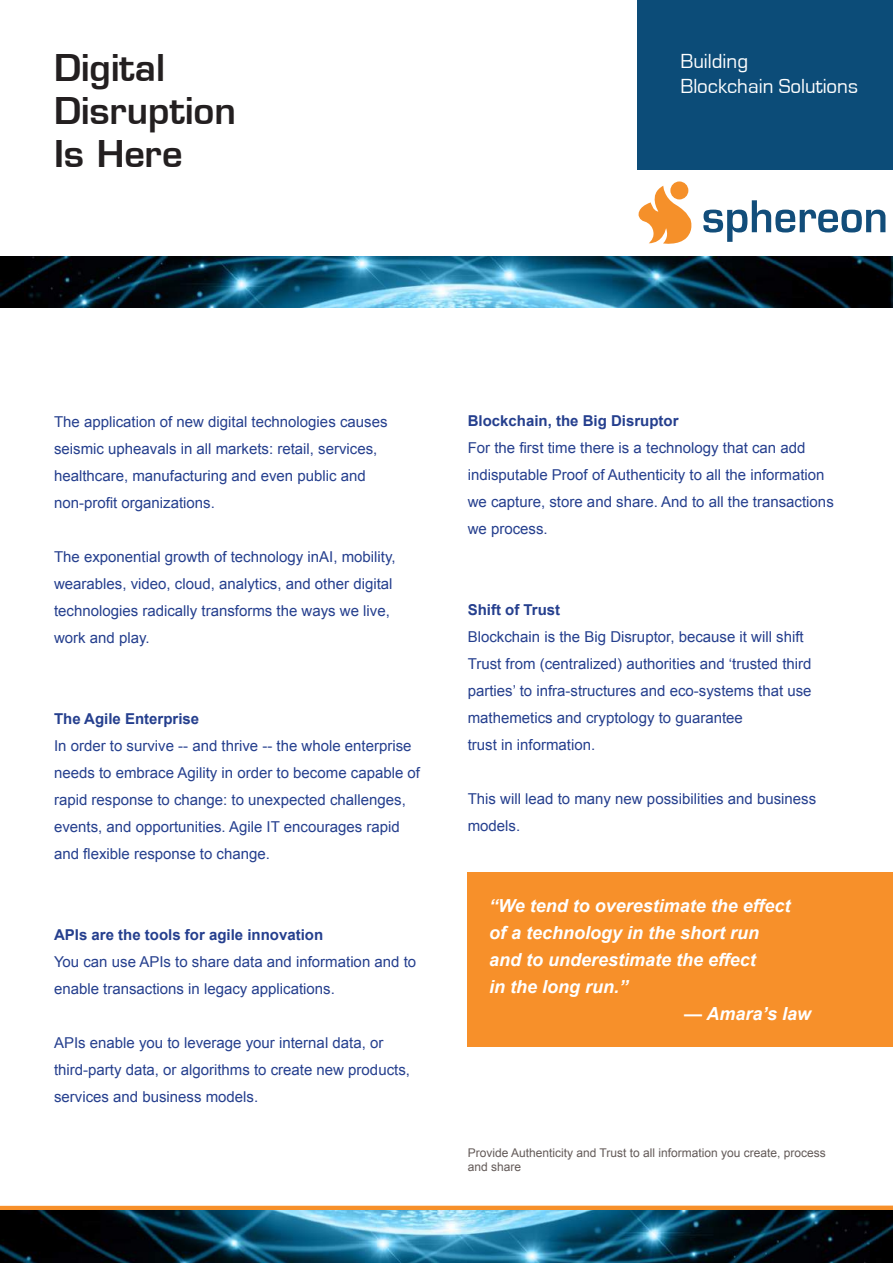
<style>
.page{position:relative;width:893px;height:1263px;background:#fff}
.page>*{position:absolute;margin:0;border:0;box-sizing:border-box;transform-origin:0 0}
.t1{font:600 36px/43.2px "Eurostile";color:#231f20}
.t2{font:21px "Eurostile";color:#fff}
.t3{font:italic 700 18px/27px "Arial";color:#fff}
.t4{font:15px/27px "Arial";color:#253f8e}
.t5{font:700 15px "Arial";color:#253f8e}
.t6{font:12px/14.4px "Arial";color:#635a58}
</style>
<div class="page">
<div style="left:637px;top:1px;width:256px;height:169px;background:#0c4c78"></div>
<div style="left:468px;top:872px;width:425px;height:175px;background:#f7902a"></div>
<div style="left:0;top:1205px;width:893px;height:5px;background:#f7902a"></div>
<img style="left:0;top:1210px;width:893px;height:53px">
<svg style="left:670px;top:181px;width:18px;height:18px"></svg>
<svg style="left:638px;top:186px;width:54px;height:58px"></svg>
<svg style="left:703px;top:200px;width:182px;height:42px"></svg>
<img style="left:0;top:256px;width:893px;height:52px">
<h1 class="t1" style="left:54px;top:46px;width:113px">Digital</h1>
<h1 class="t1" style="left:54px;top:89px;width:184px">Disruption<br>Is Here</h1>
<h2 class="t2" style="left:680px;top:50px;width:69px">Building</h2>
<h2 class="t2" style="left:680px;top:75px;width:179px">Blockchain Solutions</h2>
<p class="t4" style="left:54px;top:409px;width:335px">The application of new digital technologies causes seismic upheavals in all markets: retail, services, healthcare, manufacturing and even public and non-profit organizations.</p>
<p class="t4" style="left:54px;top:544px;width:343px">The exponential growth of technology inAI, mobility, wearables, video, cloud, analytics, and other digital technologies radically transforms the ways we live, work and play.</p>
<p class="t5" style="left:54px;top:709px;width:147px">The Agile Enterprise</p>
<p class="t4" style="left:54px;top:733px;width:368px">In order to survive -- and thrive -- the whole enterprise needs to embrace Agility in order to become capable of rapid response to change: to unexpected challenges, events, and opportunities. Agile IT encourages rapid and flexible response to change.</p>
<p class="t5" style="left:54px;top:925px;width:271px">APIs are the tools for agile innovation</p>
<p class="t4" style="left:54px;top:949px;width:364px">You can use APIs to share data and information and to enable transactions in legacy applications.</p>
<p class="t4" style="left:54px;top:1030px;width:357px">APIs enable you to leverage your internal data, or third-party data, or algorithms to create new products, services and business models.</p>
<p class="t5" style="left:468px;top:411px;width:212px">Blockchain, the Big Disruptor</p>
<p class="t4" style="left:468px;top:435px;width:368px">For the first time there is a technology that can add indisputable Proof of Authenticity to all the information we capture, store and share. And to all the transactions we process.</p>
<p class="t5" style="left:468px;top:600px;width:94px">Shift of Trust</p>
<p class="t4" style="left:468px;top:624px;width:345px">Blockchain is the Big Disruptor, because it will shift Trust from (centralized) authorities and ‘trusted third parties’ to infra-structures and eco-systems that use mathemetics and cryptology to guarantee<br>trust in information.</p>
<p class="t4" style="left:468px;top:786px;width:350px">This will lead to many new possibilities and business models.</p>
<p class="t3" style="left:489px;top:893px;width:303px">“We tend to overestimate the effect of a technology in the short run and to underestimate the effect<br>in the long run.”</p>
<p class="t3" style="left:684px;top:1001px;width:129px">— Amara’s law</p>
<p class="t6" style="left:468px;top:1145px;width:360px">Provide Authenticity and Trust to all information you create, process and share</p>
</div>
